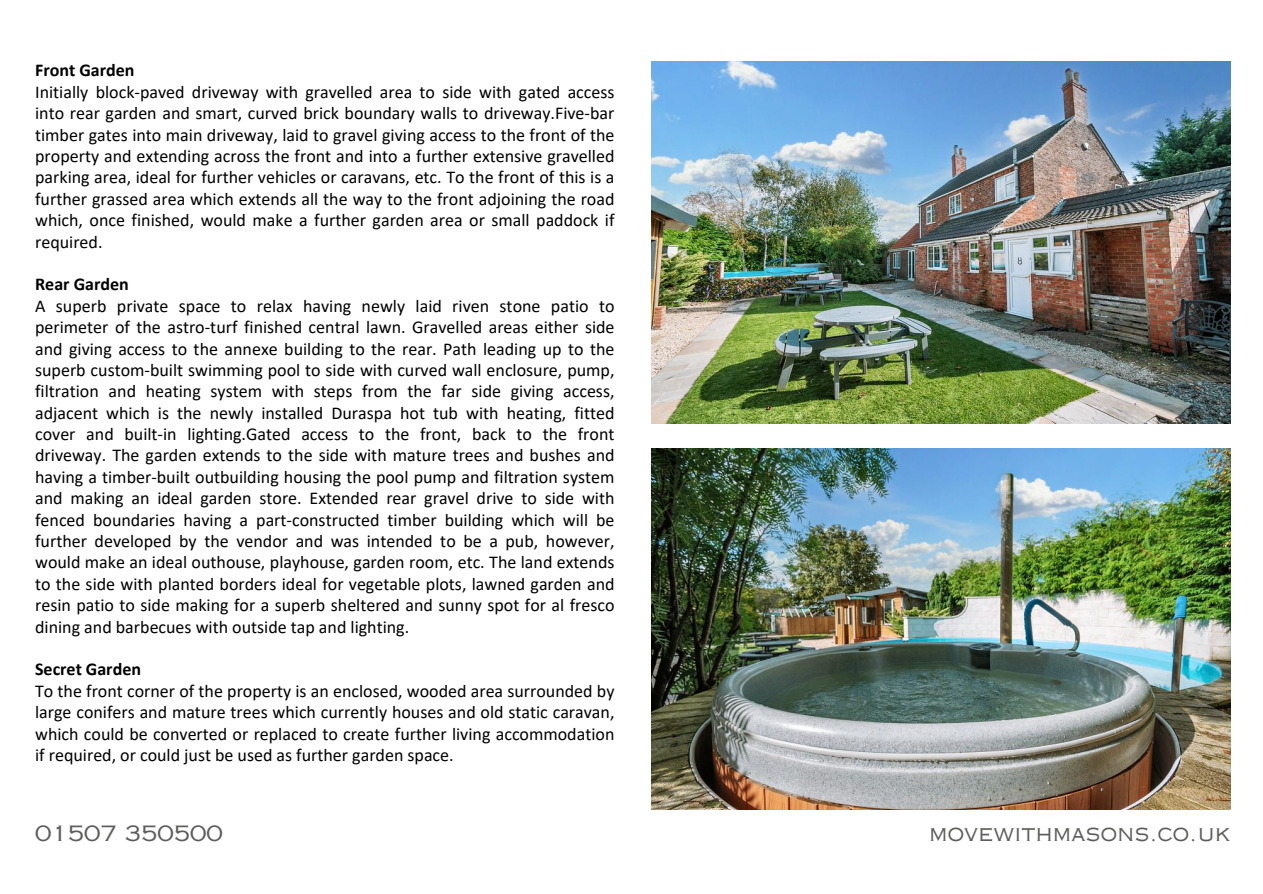
<style>
.page{position:relative;width:1263px;height:894px;background:#fff}
.page>*{position:absolute;margin:0;border:0;box-sizing:border-box;transform-origin:0 0}
.t1{font:21px "Copperplate Gothic LT Pro 32 AB";color:#5d5d5b}
.t2{font:18px/21.3px "Calibri";color:#000;text-align:justify}
.t3{font:700 18px "Calibri";color:#000}
</style>
<div class="page">
<img style="left:651px;top:62px;width:579px;height:361px">
<img style="left:651px;top:448px;width:579px;height:361px">
<p class="t3" style="left:35px;top:63px;width:101px">Front Garden</p>
<p class="t2" style="left:35px;top:83px;width:581px">Initially block-paved driveway with gravelled area to side with gated access into rear garden and smart, curved brick boundary walls to driveway.Five-bar timber gates into main driveway, laid to gravel giving access to the front of the property and extending across the front and into a further extensive gravelled parking area, ideal for further vehicles or caravans, etc. To the front of this is a further grassed area which extends all the way to the front adjoining the road which, once finished, would make a further garden area or small paddock if required.</p>
<p class="t3" style="left:35px;top:277px;width:95px">Rear Garden</p>
<p class="t2" style="left:35px;top:296px;width:581px">A superb private space to relax having newly laid riven stone patio to perimeter of the astro-turf finished central lawn. Gravelled areas either side and giving access to the annexe building to the rear. Path leading up to the superb custom-built swimming pool to side with curved wall enclosure, pump, filtration and heating system with steps from the far side giving access, adjacent which is the newly installed Duraspa hot tub with heating, fitted cover and built-in lighting.Gated access to the front, back to the front driveway. The garden extends to the side with mature trees and bushes and having a timber-built outbuilding housing the pool pump and filtration system and making an ideal garden store. Extended rear gravel drive to side with fenced boundaries having a part-constructed timber building which will be further developed by the vendor and was intended to be a pub, however, would make an ideal outhouse, playhouse, garden room, etc. The land extends to the side with planted borders ideal for vegetable plots, lawned garden and resin patio to side making for a superb sheltered and sunny spot for al fresco dining and barbecues with outside tap and lighting.</p>
<p class="t3" style="left:35px;top:661px;width:107px">Secret Garden</p>
<p class="t2" style="left:35px;top:681px;width:581px">To the front corner of the property is an enclosed, wooded area surrounded by large conifers and mature trees which currently houses and old static caravan, which could be converted or replaced to create further living accommodation if required, or could just be used as further garden space.</p>
<p class="t1" style="left:35px;top:825px;width:189px">01507 350500</p>
<p class="t1" style="left:929px;top:825px;width:302px">MOVEWITHMASONS.CO.UK</p>
</div>
